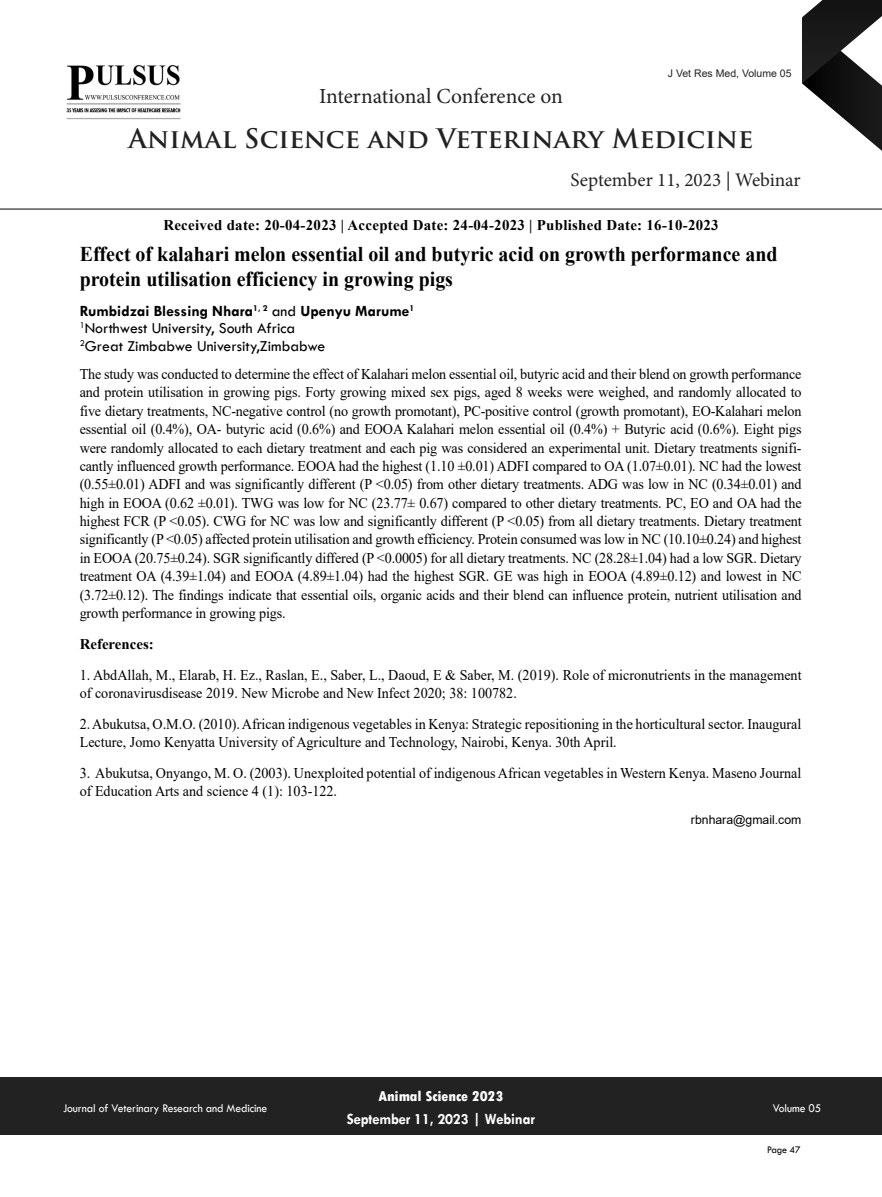
<style>
.page{position:relative;width:882px;height:1197px;background:#fff}
.page>*{position:absolute;margin:0;border:0;box-sizing:border-box;transform-origin:0 0}
.t1{font:700 26.25px "Trajan Pro";color:#222223}
.t2{font:21.53px "Minion Pro";letter-spacing:-.005em;color:#222223}
.t3{font:700 21px/24.5px "Times New Roman";color:#000;scale:.95 1}
.t4{font:19.25px "Minion Pro";color:#222223}
.t5{font:15.75px/17.5px "Tw Cen";color:#000}
.t6{font:700 15.75px "Tw Cen";letter-spacing:-.01em;color:#fff;scale:.95 1}
.t7{font:14.88px/18.4px "Times New Roman";color:#000;scale:.95 1}
.t8{font:700 14.88px "Times New Roman";letter-spacing:.02em;color:#000}
.t9{font:800 condensed 14.88px "Tw Cen";letter-spacing:-.01em;color:#fff;scale:1.1 1}
.t10{font:700 14.88px "Times New Roman";color:#000}
.t11{font:12.25px "Tw Cen";letter-spacing:-.01em;color:#fff;scale:.95 1}
.t12{font:12.25px "Arial";color:#000}
.t13{font:10.5px "Arial";color:#222223}
.t14{font:10.5px "Tw Cen";letter-spacing:-.02em;color:#000;scale:.95 1}
.s1{font-weight:700}
</style>
<div class="page">
<svg style="left:802px;top:0;width:80px;height:151px"></svg>
<div style="left:0;top:1077px;width:882px;height:58px;background:#222223"></div>
<hr style="left:0;top:209px;width:882px;height:1px;background:#000">
<img style="left:66px;top:64px;width:115px;height:56px">
<h2 class="t2" style="left:319px;top:82px;width:245px">International Conference on</h2>
<p class="t13" style="left:668px;top:66px;width:125px">J Vet Res Med, Volume 05</p>
<h1 class="t1" style="left:129px;top:122px;width:626px">Animal Science and Veterinary Medicine</h1>
<p class="t4" style="left:571px;top:167px;width:232px">September 11, 2023 | Webinar</p>
<p class="t8" style="left:163px;top:215px;width:557px">Received date: 20-04-2023 | Accepted Date: 24-04-2023 | Published Date: 16-10-2023</p>
<h3 class="t3" style="left:80px;top:242px;width:736px">Effect of kalahari melon essential oil and butyric acid on growth performance and protein utilisation efficiency in growing pigs</h3>
<p class="t5" style="left:80px;top:302px;width:336px"><span class="s1">Rumbidzai Blessing Nhara</span><sup>1,</sup> <sup>2</sup> and <span class="s1">Upenyu Marume</span><sup>1<br></sup><sup>1</sup>Northwest University, South Africa<br><sup>2</sup>Great Zimbabwe University,Zimbabwe</p>
<p class="t7" style="left:80px;top:364px;width:761px;text-align:justify">The study was conducted to determine the effect of Kalahari melon essential oil, butyric acid and their blend on growth performance and protein utilisation in growing pigs. Forty growing mixed sex pigs, aged 8 weeks were weighed, and randomly allocated to five dietary treatments, NC-negative control (no growth promotant), PC-positive control (growth promotant), EO-Kalahari melon essential oil (0.4%), OA- butyric acid (0.6%) and EOOA Kalahari melon essential oil (0.4%) + Butyric acid (0.6%). Eight pigs were randomly allocated to each dietary treatment and each pig was considered an experimental unit. Dietary treatments signifi&shy;cantly influenced growth performance. EOOA had the highest (1.10 ±0.01) ADFI compared to OA (1.07±0.01). NC had the lowest (0.55±0.01) ADFI and was significantly different (P &lt;0.05) from other dietary treatments. ADG was low in NC (0.34±0.01) and high in EOOA (0.62 ±0.01). TWG was low for NC (23.77± 0.67) compared to other dietary treatments. PC, EO and OA had the highest FCR (P &lt;0.05). CWG for NC was low and significantly different (P &lt;0.05) from all dietary treatments. Dietary treatment significantly (P &lt;0.05) affected protein utilisation and growth efficiency. Protein consumed was low in NC (10.10±0.24) and highest in EOOA (20.75±0.24). SGR significantly differed (P &lt;0.0005) for all dietary treatments. NC (28.28±1.04) had a low SGR. Dietary treatment OA (4.39±1.04) and EOOA (4.89±1.04) had the highest SGR. GE was high in EOOA (4.89±0.12) and lowest in NC (3.72±0.12). The findings indicate that essential oils, organic acids and their blend can influence protein, nutrient utilisation and growth performance in growing pigs.</p>
<p class="t10" style="left:80px;top:633px;width:76px">References:</p>
<p class="t7" style="left:80px;top:665px;width:761px">1. AbdAllah, M., Elarab, H. Ez., Raslan, E., Saber, L., Daoud, E &amp; Saber, M. (2019). Role of micronutrients in the management of coronavirusdisease 2019. New Microbe and New Infect 2020; 38: 100782.</p>
<p class="t7" style="left:80px;top:714px;width:761px">2. Abukutsa, O.M.O. (2010). African indigenous vegetables in Kenya: Strategic repositioning in the horticultural sector. Inaugural<br>Lecture, Jomo Kenyatta University of Agriculture and Technology, Nairobi, Kenya. 30th April.</p>
<p class="t7" style="left:80px;top:763px;width:761px">3. Abukutsa, Onyango, M. O. (2003). Unexploited potential of indigenous African vegetables in Western Kenya. Maseno Journal of Education Arts and science 4 (1): 103-122.</p>
<p class="t12" style="left:691px;top:812px;width:112px">rbnhara@gmail.com</p>
<p class="t9" style="left:379px;top:1087px;width:115px">Animal Science 2023</p>
<p class="t6" style="left:347px;top:1110px;width:200px">September 11, 2023 | Webinar</p>
<p class="t11" style="left:63px;top:1100px;width:217px">Journal of Veterinary Research and Medicine</p>
<p class="t11" style="left:773px;top:1100px;width:53px">Volume 05</p>
<p class="t14" style="left:767px;top:1143px;width:37px">Page 47</p>
</div>
